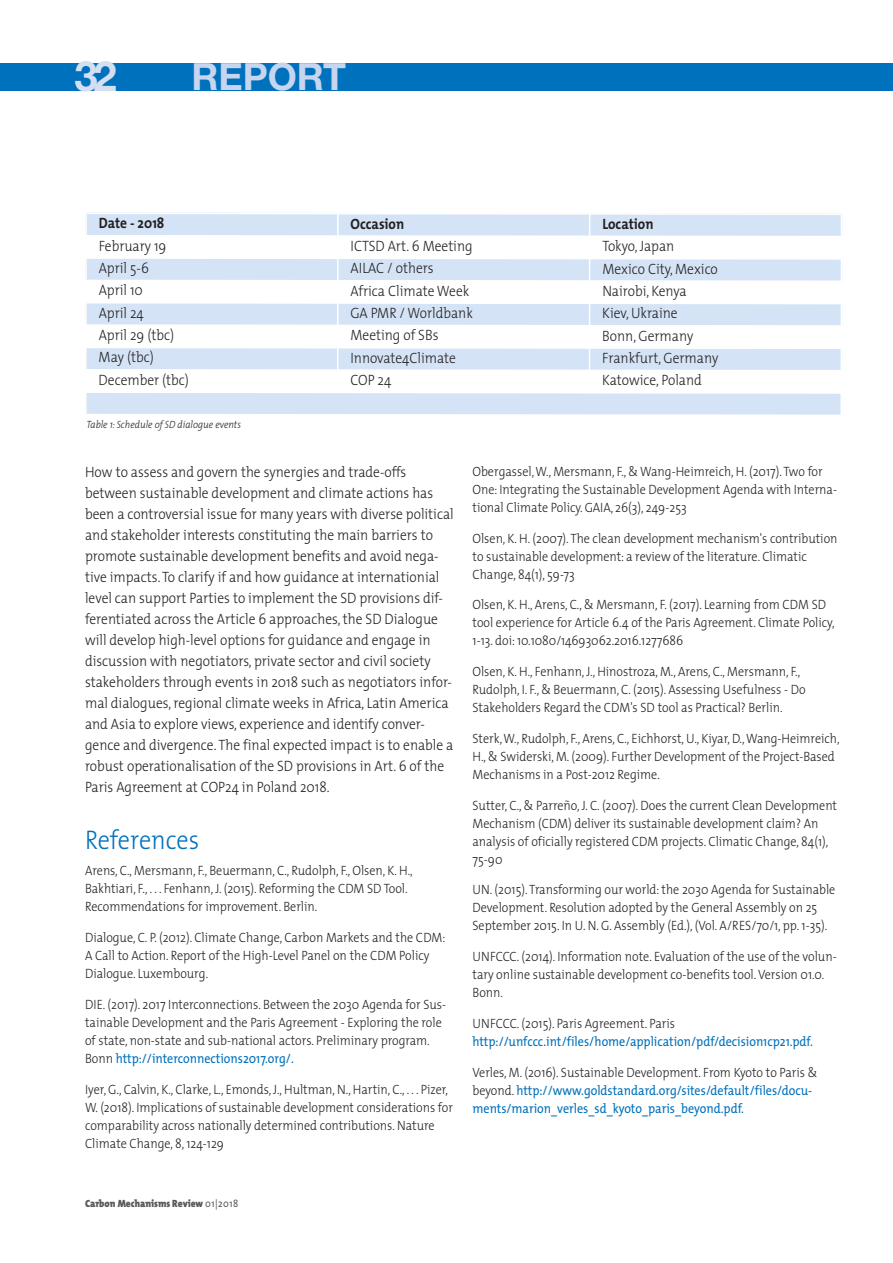
<style>
.page{position:relative;width:893px;height:1263px;background:#fff}
.page>*{position:absolute;margin:0;border:0;box-sizing:border-box;transform-origin:0 0}
.t1{font:700 42px "Helvetica Neue LT";color:#d4dff2}
.t2{font:700 37.5px "Helvetica Neue LT";color:#c7d5ee}
.t3{font:300 27px "The Mix";color:#0071bc;scale:.9 1}
.t4{font:300 15px/21px "The Mix";color:#231f20;scale:.9 1}
.t5{font:700 15px "The Mix";color:#231f20;scale:.9 1}
.t6{font:300 13.5px/18px "The Mix";color:#231f20;scale:.9 1}
.t7{font:13.5px/18px "The Mix";color:#0071bc;scale:.9 1}
.t8{font:italic 300 10.5px "The Mix";color:#231f20;scale:.9 1}
.t9{font:900 10.5px "The Mix";color:#58595b;scale:.9 1}
.s1{font-weight:400;color:#0071bc}
.s2{font-weight:400}
.s3{font-weight:300;color:#231f20}
</style>
<div class="page">
<div style="left:0;top:64px;width:893px;height:27px;background:#0071bc"></div>
<div style="left:85px;top:213px;width:253px;height:23px;background:#d4e3f5"></div>
<div style="left:338px;top:213px;width:252px;height:23px;background:#d4e3f5"></div>
<div style="left:590px;top:213px;width:252px;height:24px;background:#d4e3f5"></div>
<div style="left:85px;top:258px;width:253px;height:23px;background:#d4e3f5"></div>
<div style="left:338px;top:258px;width:252px;height:23px;background:#d4e3f5"></div>
<div style="left:590px;top:259px;width:252px;height:22px;background:#d4e3f5"></div>
<div style="left:85px;top:303px;width:253px;height:22px;background:#d4e3f5"></div>
<div style="left:338px;top:303px;width:252px;height:23px;background:#d4e3f5"></div>
<div style="left:589px;top:303px;width:253px;height:23px;background:#d4e3f5"></div>
<div style="left:85px;top:347px;width:253px;height:23px;background:#d4e3f5"></div>
<div style="left:338px;top:348px;width:251px;height:22px;background:#d4e3f5"></div>
<div style="left:589px;top:348px;width:253px;height:23px;background:#d4e3f5"></div>
<hr style="left:85px;top:213px;width:2px;height:225px;background:#fff">
<hr style="left:337px;top:213px;width:2px;height:180px;background:#fff">
<hr style="left:589px;top:213px;width:1px;height:180px;background:#fff">
<hr style="left:840px;top:213px;width:2px;height:225px;background:#fff">
<svg style="left:87px;top:212px;width:754px;height:4px"></svg>
<svg style="left:87px;top:234px;width:754px;height:3px"></svg>
<svg style="left:86px;top:258px;width:755px;height:2px"></svg>
<svg style="left:87px;top:279px;width:754px;height:2px"></svg>
<svg style="left:86px;top:303px;width:755px;height:2px"></svg>
<svg style="left:87px;top:324px;width:754px;height:2px"></svg>
<svg style="left:86px;top:347px;width:755px;height:3px"></svg>
<svg style="left:86px;top:368px;width:755px;height:3px"></svg>
<svg style="left:86px;top:393px;width:755px;height:22px;background:#d6e4f5"></svg>
<h1 class="t1" style="left:74px;top:61px;width:44px">32</h1>
<h2 class="t2" style="left:191px;top:64px;width:156px">REPORT</h2>
<p class="t5" style="left:99px;top:217px;width:74px">Date - 2018</p>
<p class="t5" style="left:351px;top:218px;width:61px">Occasion</p>
<p class="t5" style="left:602px;top:218px;width:58px">Location</p>
<p class="t4" style="left:99px;top:237px;width:77px">February 19</p>
<p class="t4" style="left:351px;top:237px;width:137px">ICTSD Art. 6 Meeting</p>
<p class="t4" style="left:602px;top:237px;width:82px">Tokyo, Japan</p>
<p class="t4" style="left:99px;top:259px;width:57px">April 5-6</p>
<p class="t4" style="left:351px;top:259px;width:94px">AILAC / others</p>
<p class="t4" style="left:602px;top:260px;width:130px">Mexico City, Mexico</p>
<p class="t4" style="left:99px;top:281px;width:51px">April 10</p>
<p class="t4" style="left:351px;top:282px;width:134px">Africa Climate Week</p>
<p class="t4" style="left:602px;top:282px;width:95px">Nairobi, Kenya</p>
<p class="t4" style="left:99px;top:304px;width:52px">April 24</p>
<p class="t4" style="left:350px;top:304px;width:137px">GA PMR / Worldbank</p>
<p class="t4" style="left:602px;top:304px;width:85px">Kiev, Ukraine</p>
<p class="t4" style="left:99px;top:326px;width:85px">April 29 (tbc)</p>
<p class="t4" style="left:350px;top:326px;width:99px">Meeting of SBs</p>
<p class="t4" style="left:602px;top:327px;width:103px">Bonn, Germany</p>
<p class="t4" style="left:99px;top:348px;width:63px">May (tbc)</p>
<p class="t4" style="left:350px;top:349px;width:119px">Innovate4Climate</p>
<p class="t4" style="left:602px;top:349px;width:130px">Frankfurt, Germany</p>
<p class="t4" style="left:99px;top:371px;width:102px">December (tbc)</p>
<p class="t4" style="left:350px;top:371px;width:47px">COP 24</p>
<p class="t4" style="left:602px;top:371px;width:112px">Katowice, Poland</p>
<p class="t8" style="left:87px;top:421px;width:173px">Table 1: Schedule of SD dialogue events</p>
<p class="t4" style="left:85px;top:463px;width:411px">How to assess and govern the synergies and trade-offs between sustainable development and climate actions has been a controversial issue for many years with diverse political and stakeholder interests constituting the main barriers to promote sustainable development benefits and avoid nega&shy;tive impacts. To clarify if and how guidance at internationial level can support Parties to implement the SD provisions dif&shy;ferentiated across the Article 6 approaches, the SD Dialogue will develop high-level options for guidance and engage in discussion with negotiators, private sector and civil society stakeholders through events in 2018 such as negotiators infor&shy;mal dialogues, regional climate weeks in Africa, Latin America and Asia to explore views, experience and identify conver&shy;gence and divergence. The final expected impact is to enable a robust operationalisation of the SD provisions in Art. 6 of the Paris Agreement at COP24 in Poland 2018.</p>
<h3 class="t3" style="left:85px;top:829px;width:128px">References</h3>
<p class="t6" style="left:85px;top:863px;width:366px">Arens, C., Mersmann, F., Beuermann, C., Rudolph, F., Olsen, K. H.,<br>Bakhtiari, F., . . . Fenhann, J. (2015). Reforming the CDM SD Tool.<br>Recommendations for improvement. Berlin.</p>
<p class="t6" style="left:85px;top:930px;width:402px">Dialogue, C. P. (2012). Climate Change, Carbon Markets and the CDM:<br>A Call to Action. Report of the High-Level Panel on the CDM Policy<br>Dialogue. Luxembourg.</p>
<p class="t6" style="left:85px;top:996px;width:403px">DIE. (2017). 2017 Interconnections. Between the 2030 Agenda for Sus&shy;tainable Development and the Paris Agreement - Exploring the role of state, non-state and sub-national actors. Preliminary program.<br>Bonn <span class="s1">http://interconnections2017.org/.</span></p>
<p class="t6" style="left:85px;top:1081px;width:410px">Iyer, G., Calvin, K., Clarke, L., Emonds, J., Hultman, N., Hartin, C., . . . Pizer, W. (2018). Implications of sustainable development considerations for comparability across nationally determined contributions. Nature Climate Change, 8, 124-129</p>
<p class="t9" style="left:85px;top:1199px;width:172px">Carbon Mechanisms Review <span class="s2">01|2018</span></p>
<p class="t6" style="left:472px;top:464px;width:406px">Obergassel, W., Mersmann, F., &amp; Wang-Heimreich, H. (2017). Two for<br>One: Integrating the Sustainable Development Agenda with Interna&shy;tional Climate Policy. GAIA, 26(3), 249-253</p>
<p class="t6" style="left:472px;top:530px;width:407px">Olsen, K. H. (2007). The clean development mechanism's contribution to sustainable development: a review of the literature. Climatic<br>Change, 84(1), 59-73</p>
<p class="t6" style="left:472px;top:597px;width:404px">Olsen, K. H., Arens, C., &amp; Mersmann, F. (2017). Learning from CDM SD tool experience for Article 6.4 of the Paris Agreement. Climate Policy,<br>1-13. doi: 10.1080/14693062.2016.1277686</p>
<p class="t6" style="left:472px;top:664px;width:372px">Olsen, K. H., Fenhann, J., Hinostroza, M., Arens, C., Mersmann, F.,<br>Rudolph, I. F., &amp; Beuermann, C. (2015). Assessing Usefulness - Do<br>Stakeholders Regard the CDM's SD tool as Practical? Berlin.</p>
<p class="t6" style="left:472px;top:731px;width:409px">Sterk, W., Rudolph, F., Arens, C., Eichhorst, U., Kiyar, D., Wang-Heimreich,<br>H., &amp; Swiderski, M. (2009). Further Development of the Project-Based<br>Mechanisms in a Post-2012 Regime.</p>
<p class="t6" style="left:472px;top:797px;width:406px">Sutter, C., &amp; Parreño, J. C. (2007). Does the current Clean Development Mechanism (CDM) deliver its sustainable development claim? An analysis of oficially registered CDM projects. Climatic Change, 84(1), 75-90</p>
<p class="t6" style="left:472px;top:882px;width:405px">UN. (2015). Transforming our world: the 2030 Agenda for Sustainable<br>Development. Resolution adopted by the General Assembly on 25<br>September 2015. In U. N. G. Assembly (Ed.), (Vol. A/RES/70/1, pp. 1-35).</p>
<p class="t6" style="left:472px;top:949px;width:406px">UNFCCC. (2014). Information note. Evaluation of the use of the volun&shy;tary online sustainable development co-benefits tool. Version 01.0.<br>Bonn.</p>
<p class="t6" style="left:472px;top:1016px;width:227px">UNFCCC. (2015). Paris Agreement. Paris</p>
<p class="t7" style="left:472px;top:1034px;width:380px">http://unfccc.int/files/home/application/pdf/decision1cp21.pdf.</p>
<p class="t7" style="left:472px;top:1064px;width:385px"><span class="s3">Verles, M. (2016). Sustainable Development. From Kyoto to Paris &amp; beyond.</span> http://www.goldstandard.org/sites/default/files/docu&shy;ments/marion_verles_sd_kyoto_paris_beyond.pdf.</p>
</div>
